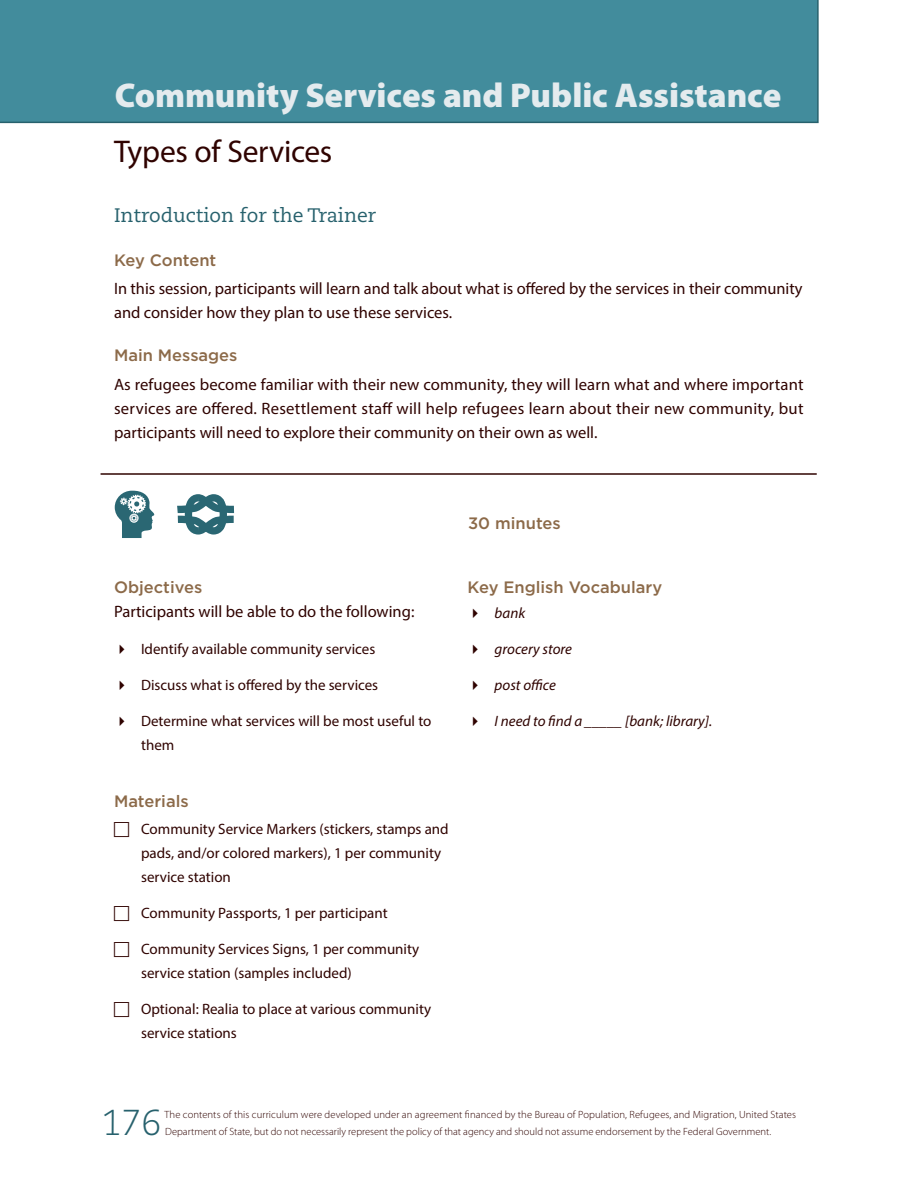
<style>
.page{position:relative;width:918px;height:1188px;background:#fff}
.page>*{position:absolute;margin:0;border:0;box-sizing:border-box;transform-origin:0 0}
.t1{font:300 36px "Caecilia LT Std";color:#27616d}
.t2{font:900 34.5px "Myriad Pro";letter-spacing:-.005em;color:#e4ebee}
.t3{font:31.5px "Myriad Pro";letter-spacing:-.01em;color:#2f0300}
.t4{font:19.5px "Caecilia LT Std";color:#27616d}
.t5{font:16.5px/24px "Myriad Pro";color:#2f0300}
.t6{font:500 16.5px "Gotham";color:#8c6a49}
.t7{font:15px/24px "Myriad Pro";color:#2f0300}
.t8{font:italic 15px "Myriad Pro";color:#2f0300}
.t9{font:300 10.5px/16.5px "Myriad Pro";letter-spacing:.005em;color:#2f0300}
</style>
<div class="page">
<div style="left:0;top:0;width:819px;height:123px;background:#428c9c"></div>
<hr style="left:101px;top:473px;width:716px;height:2px;background:#2f0300">
<svg style="left:115px;top:491px;width:39px;height:47px"></svg>
<svg style="left:177px;top:494px;width:57px;height:41px"></svg>
<h2 class="t2" style="left:115px;top:76px;width:668px">Community Services and Public Assistance</h2>
<h3 class="t3" style="left:114px;top:132px;width:220px">Types of Services</h3>
<p class="t4" style="left:114px;top:204px;width:264px">Introduction for the Trainer</p>
<p class="t6" style="left:114px;top:250px;width:104px">Key Content</p>
<p class="t5" style="left:114px;top:276px;width:690px">In this session, participants will learn and talk about what is offered by the services in their community and consider how they plan to use these services.</p>
<p class="t6" style="left:114px;top:346px;width:125px">Main Messages</p>
<p class="t5" style="left:114px;top:372px;width:691px;text-align:justify">As refugees become familiar with their new community, they will learn what and where important services are offered. Resettlement staff will help refugees learn about their new community, but participants will need to explore their community on their own as well.</p>
<p class="t6" style="left:114px;top:577px;width:90px">Objectives</p>
<p class="t5" style="left:114px;top:599px;width:302px">Participants will be able to do the following:</p>
<p class="t7" style="left:141px;top:637px;width:236px">Identify available community services</p>
<p class="t7" style="left:141px;top:673px;width:239px">Discuss what is offered by the services</p>
<p class="t7" style="left:141px;top:709px;width:292px">Determine what services will be most useful to them</p>
<p class="t6" style="left:114px;top:792px;width:76px">Materials</p>
<p class="t7" style="left:141px;top:817px;width:309px">Community Service Markers (stickers, stamps and pads, and/or colored markers), 1 per community service station</p>
<p class="t7" style="left:141px;top:901px;width:248px">Community Passports, 1 per participant</p>
<p class="t7" style="left:141px;top:937px;width:280px">Community Services Signs, 1 per community service station (samples included)</p>
<p class="t7" style="left:141px;top:997px;width:292px">Optional: Realia to place at various community service stations</p>
<p class="t6" style="left:468px;top:514px;width:94px">30 minutes</p>
<p class="t6" style="left:468px;top:577px;width:196px">Key English Vocabulary</p>
<p class="t8" style="left:495px;top:604px;width:32px">bank</p>
<p class="t8" style="left:495px;top:640px;width:79px">grocery store</p>
<p class="t8" style="left:495px;top:676px;width:63px">post office</p>
<p class="t8" style="left:495px;top:712px;width:219px">I need to find a _____ [bank; library].</p>
<h1 class="t1" style="left:102px;top:1102px;width:62px">176</h1>
<p class="t9" style="left:164px;top:1107px;width:633px">The contents of this curriculum were developed under an agreement financed by the Bureau of Population, Refugees, and Migration, United States<br>Department of State, but do not necessarily represent the policy of that agency and should not assume endorsement by the Federal Government.</p>
</div>
